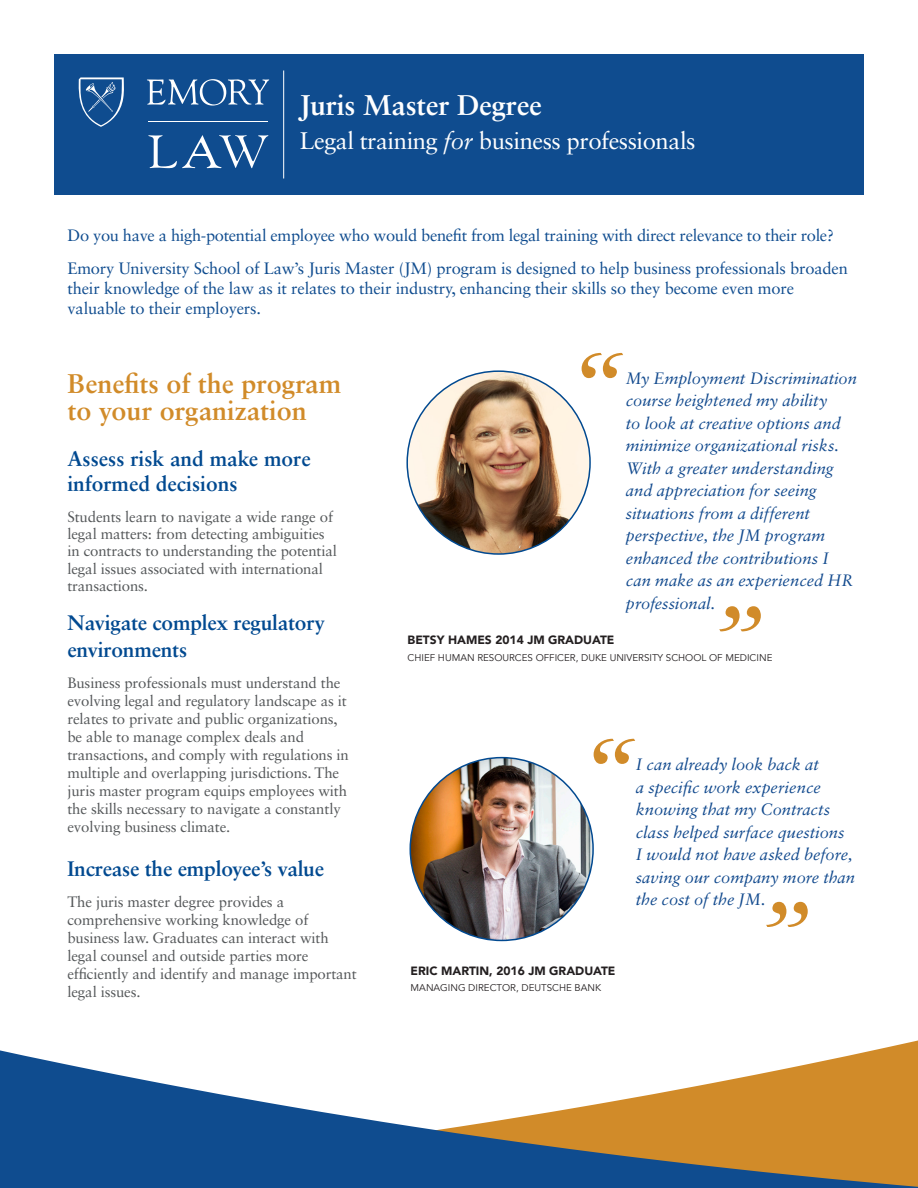
<style>
.page{position:relative;width:918px;height:1188px;background:#fff}
.page>*{position:absolute;margin:0;border:0;box-sizing:border-box;transform-origin:0 0}
.t1{font:italic 108px "Sabon LT Std";color:#d18b29}
.t2{font:700 28.5px "Sabon LT Std";letter-spacing:-.005em;color:#fff}
.t3{font:700 27px/27px "Sabon LT Std";color:#d18b29}
.section_title{font:24px "Sabon LT Std";letter-spacing:-.02em;color:#fff}
.body_text_smaller_no{font:700 21px/25.5px "Sabon LT Std";letter-spacing:-.01em;color:#014990}
.t4{font:italic 16.5px/22.5px "Sabon LT Std";color:#124a8e}
.section_title-2{font:16.5px/19.8px "Sabon LT Std";letter-spacing:-.01em;color:#0f4c8f}
.body_text_smaller_no-2{font:15px/18px "Sabon LT Std";letter-spacing:-.01em;color:#545759}
.t5{font:900 12px "Avenir";color:#231f20}
.t6{font:9.75px "Avenir";color:#231f20}
.s1{font-style:italic}
</style>
<div class="page">
<svg style="left:0;top:1040px;width:918px;height:148px"></svg>
<div style="left:54px;top:54px;width:810px;height:140px;background:#0f4c8f"></div>
<hr style="left:283px;top:70px;width:1px;height:108px;background:#fff">
<svg style="left:78px;top:77px;width:46px;height:50px"></svg>
<svg style="left:147px;top:79px;width:122px;height:27px"></svg>
<hr style="left:148px;top:121px;width:120px;height:1px;background:#fff">
<svg style="left:148px;top:135px;width:121px;height:33px"></svg>
<img style="left:407px;top:371px;width:183px;height:183px;border-radius:91px">
<img style="left:410px;top:758px;width:183px;height:182px;border-radius:91px">
<p class="t2" style="left:300px;top:87px;width:243px">Juris Master Degree</p>
<p class="section_title" style="left:300px;top:126px;width:397px">Legal training <span class="s1">for</span> business professionals</p>
<p class="section_title-2" style="left:68px;top:225px;width:768px">Do you have a high-potential employee who would benefit from legal training with direct relevance to their role?</p>
<p class="section_title-2" style="left:68px;top:258px;width:782px">Emory University School of Law’s Juris Master (JM) program is designed to help business professionals broaden their knowledge of the law as it relates to their industry, enhancing their skills so they become even more valuable to their employers.</p>
<p class="t3" style="left:67px;top:369px;width:275px">Benefits of the program to your organization</p>
<p class="body_text_smaller_no" style="left:67px;top:445px;width:245px">Assess risk and make more informed decisions</p>
<p class="body_text_smaller_no-2" style="left:67px;top:508px;width:271px;line-height:17.2px">Students learn to navigate a wide range of legal matters: from detecting ambiguities in contracts to understanding the potential legal issues associated with international transactions.</p>
<p class="body_text_smaller_no" style="left:67px;top:609px;width:259px;line-height:27px">Navigate complex regulatory environments</p>
<p class="body_text_smaller_no-2" style="left:67px;top:674px;width:283px">Business professionals must understand the evolving legal and regulatory landscape as it relates to private and public organizations, be able to manage complex deals and transactions, and comply with regulations in multiple and overlapping jurisdictions. The juris master program equips employees with the skills necessary to navigate a constantly evolving business climate.</p>
<p class="body_text_smaller_no" style="left:67px;top:855px;width:258px">Increase the employee’s value</p>
<p class="body_text_smaller_no-2" style="left:67px;top:893px;width:291px">The juris master degree provides a comprehensive working knowledge of business law. Graduates can interact with legal counsel and outside parties more efficiently and identify and manage important legal issues.</p>
<p class="t1" style="left:565px;top:328px;width:62px">“</p>
<p class="t4" style="left:626px;top:367px;width:233px">My Employment Discrimination course heightened my ability<br>to look at creative options and minimize organizational risks.<br>With a greater understanding and appreciation for seeing situations from a different perspective, the JM program enhanced the contributions I can make as an experienced HR professional.</p>
<p class="t1" style="left:706px;top:581px;width:62px">”</p>
<p class="t5" style="left:408px;top:630px;width:208px">BETSY HAMES 2014 JM GRADUATE</p>
<p class="t6" style="left:408px;top:651px;width:366px">CHIEF HUMAN RESOURCES OFFICER, DUKE UNIVERSITY SCHOOL OF MEDICINE</p>
<p class="t1" style="left:577px;top:714px;width:62px">“</p>
<p class="t4" style="left:636px;top:753px;width:221px">I can already look back at<br>a specific work experience knowing that my Contracts class helped surface questions<br>I would not have asked before, saving our company more than the cost of the JM.</p>
<p class="t1" style="left:753px;top:877px;width:62px">”</p>
<p class="t5" style="left:411px;top:961px;width:206px">ERIC MARTIN, 2016 JM GRADUATE</p>
<p class="t6" style="left:411px;top:982px;width:192px">MANAGING DIRECTOR, DEUTSCHE BANK</p>
</div>
